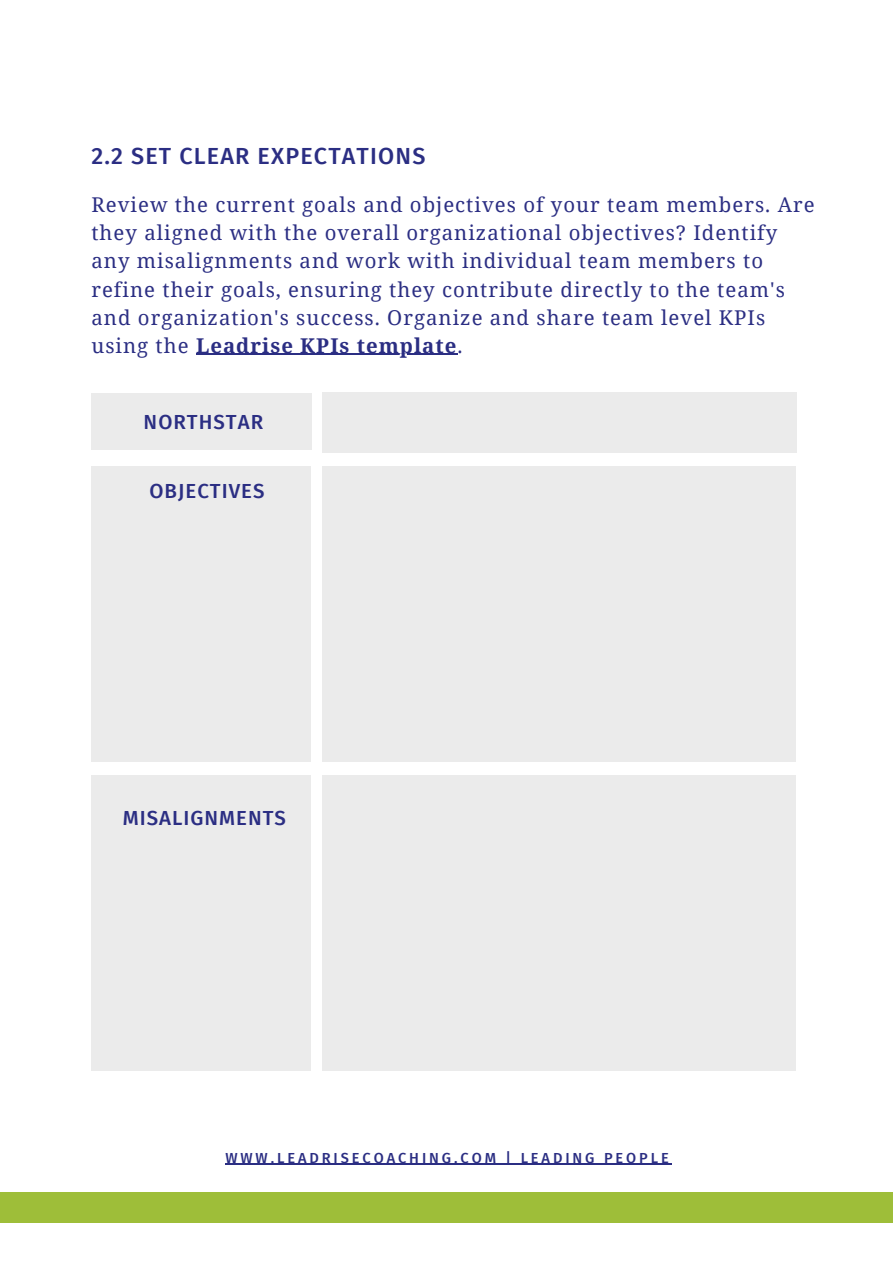
<style>
.page{position:relative;width:893px;height:1264px;background:#fff}
.page>*{position:absolute;margin:0;border:0;box-sizing:border-box;transform-origin:0 0}
.t1{font:500 23.25px "Fira Sans";letter-spacing:.05em;color:#2b2e83}
.t2{font:20.4px/28px "Noto Serif";letter-spacing:.05em;color:#2b2e83}
.t3{font:500 20.4px "Fira Sans";letter-spacing:.05em;color:#2b2e83}
.t4{font:500 14.55px "Fira Sans";letter-spacing:.2em;color:#2b2e83}
.s1{font-weight:700}
</style>
<div class="page">
<div style="left:91px;top:393px;width:220px;height:56px;background:#ebebeb"></div>
<div style="left:322px;top:393px;width:474px;height:59px;background:#ebebeb"></div>
<hr style="left:196px;top:354px;width:261px;height:1px;background:#2b2e83">
<div style="left:91px;top:775px;width:219px;height:295px;background:#ebebeb"></div>
<div style="left:322px;top:775px;width:474px;height:295px;background:#ebebeb"></div>
<div style="left:91px;top:466px;width:219px;height:295px;background:#ebebeb"></div>
<div style="left:322px;top:466px;width:474px;height:295px;background:#ebebeb"></div>
<div style="left:0;top:1192px;width:892px;height:30px;background:#9ebe39"></div>
<hr style="left:225px;top:1163px;width:274px;height:1px;background:#2b2e83">
<hr style="left:499px;top:1163px;width:32px;height:1px;background:#2b2e83">
<hr style="left:531px;top:1163px;width:140px;height:1px;background:#2b2e83">
<p class="t1" style="left:91px;top:142px;width:335px">2.2 SET CLEAR EXPECTATIONS</p>
<p class="t2" style="left:91px;top:190px;width:724px">Review the current goals and objectives of your team members. Are they aligned with the overall organizational objectives? Identify any misalignments and work with individual team members to refine their goals, ensuring they contribute directly to the team's and organization's success. Organize and share team level KPIs using the <span class="s1">Leadrise KPIs template</span>.</p>
<p class="t3" style="left:144px;top:410px;width:121px">NORTHSTAR</p>
<p class="t3" style="left:149px;top:478px;width:116px">OBJECTIVES</p>
<p class="t3" style="left:123px;top:806px;width:165px">MISALIGNMENTS</p>
<p class="t4" style="left:225px;top:1148px;width:445px">WWW.LEADRISECOACHING.COM | LEADING PEOPLE</p>
</div>
